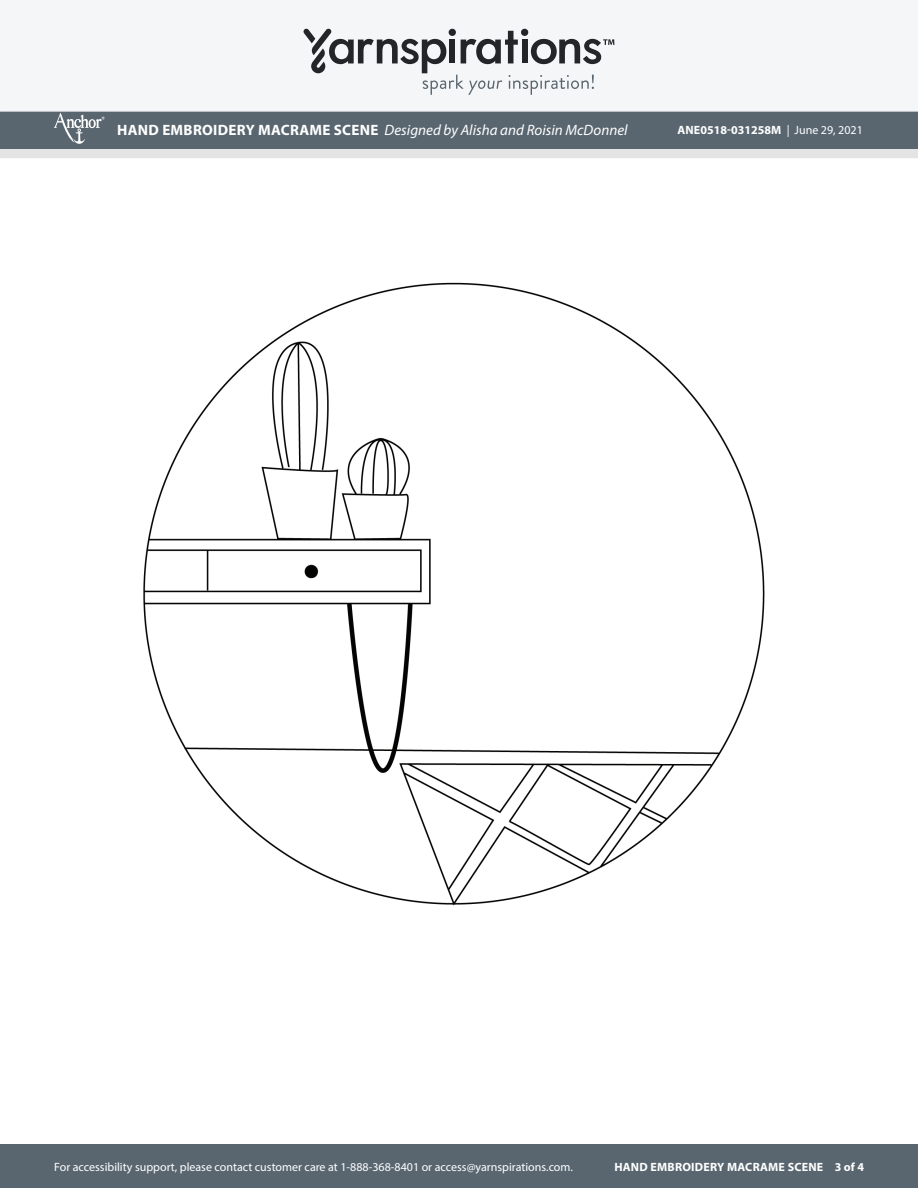
<style>
.page{position:relative;width:918px;height:1188px;background:#fff}
.page>*{position:absolute;margin:0;border:0;box-sizing:border-box;transform-origin:0 0}
.t1{font:italic 15px "Myriad Pro";color:#fff}
.t2{font:12px "Myriad Pro";color:#fff}
.t3{font:700 12px "Myriad Pro";letter-spacing:.02em;color:#fff}
.t4{font:700 12px "Myriad Pro";color:#fff}
.t5{font:500 6px "Avenir Next LT Pro";color:#fff}
.s1{font-weight:700;font-style:normal}
.s2{font-weight:400}
</style>
<div class="page">
<div style="left:0;top:1145px;width:918px;height:43px;background:#596670"></div>
<div style="left:0;top:148px;width:918px;height:10px;background:#e4e4e4"></div>
<div style="left:0;top:111px;width:918px;height:38px;background:#596670"></div>
<div style="left:0;top:0;width:918px;height:112px;background:#f4f6f7;border:2px solid #f4f6f7"></div>
<svg style="left:303px;top:29px;width:311px;height:66px"></svg>
<svg style="left:54px;top:113px;width:48px;height:31px"></svg>
<img style="left:143px;top:282px;width:622px;height:624px">
<p class="t5" style="left:101px;top:116px;width:5px">®</p>
<p class="t1" style="left:117px;top:121px;width:512px"><span class="s1">HAND EMBROIDERY MACRAME SCENE</span> Designed by Alisha and Roisin McDonnel</p>
<p class="t4" style="left:677px;top:123px;width:187px">ANE0518-031258M <span class="s2">| June 29, 2021</span></p>
<p class="t2" style="left:54px;top:1159px;width:520px">For accessibility support, please contact customer care at 1-888-368-8401 or access@yarnspirations.com.</p>
<p class="t3" style="left:614px;top:1159px;width:251px">HAND EMBROIDERY MACRAME SCENE 3 of 4</p>
</div>
